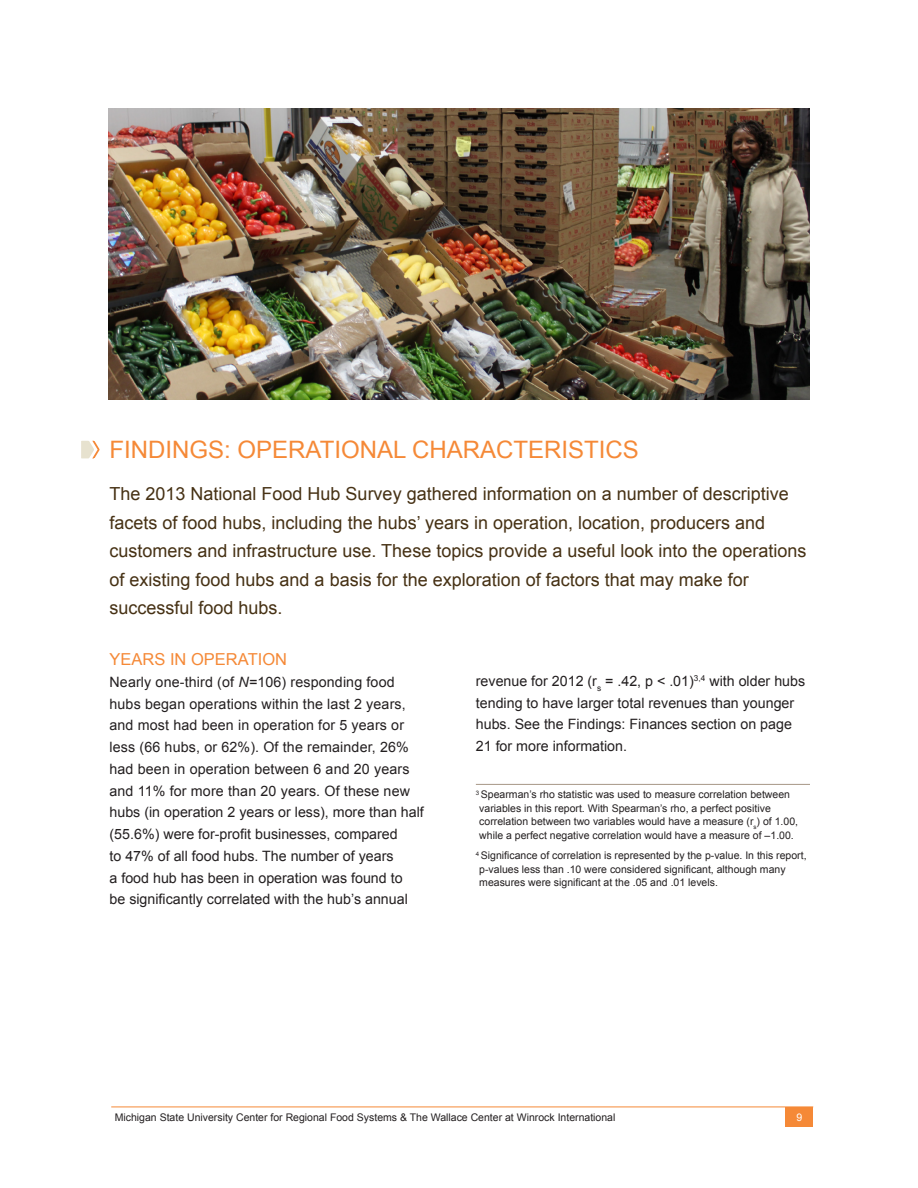
<style>
.page{position:relative;width:918px;height:1188px;background:#fff}
.page>*{position:absolute;margin:0;border:0;box-sizing:border-box;transform-origin:0 0}
.t1{font:24px "Arial";color:#f58937}
.Intro_Copy___Brown{font:18px/28.5px "Arial";color:#463114}
.t2{font:16.5px "Arial";color:#f58937}
.Body_Copy___Black{font:14.25px/21.8px "Arial";color:#231f20}
.Footnotes{font:10.5px/13.5px "Arial";color:#231f20}
.Footnote_2{font:10.5px/13.5px "Arial";color:#231f20}
.t3{font:10.5px "Arial";color:#fff}
.s1{font-style:italic}
</style>
<div class="page">
<img style="left:108px;top:108px;width:702px;height:292px">
<svg style="left:81px;top:440px;width:19px;height:19px"></svg>
<hr style="left:476px;top:784px;width:334px;height:1px;background:#a69786">
<hr style="left:111px;top:1107px;width:702px;height:1px;background:#f58937">
<div style="left:786px;top:1107px;width:27px;height:20px;background:#f58937"></div>
<h2 class="t1" style="left:110px;top:434px;width:531px">FINDINGS: OPERATIONAL CHARACTERISTICS</h2>
<p class="Intro_Copy___Brown" style="left:110px;top:480px;width:699px">The 2013 National Food Hub Survey gathered information on a number of descriptive facets of food hubs, including the hubs’ years in operation, location, producers and customers and infrastructure use. These topics provide a useful look into the operations of existing food hubs and a basis for the exploration of factors that may make for successful food hubs.</p>
<h3 class="t2" style="left:110px;top:649px;width:179px">YEARS IN OPERATION</h3>
<p class="Body_Copy___Black" style="left:110px;top:671px;width:316px">Nearly one-third (of <span class="s1">N=</span>106) responding food hubs began operations within the last 2 years, and most had been in operation for 5 years or less (66 hubs, or 62%). Of the remainder, 26% had been in operation between 6 and 20 years and 11% for more than 20 years. Of these new hubs (in operation 2 years or less), more than half (55.6%) were for-profit businesses, compared<br>to 47% of all food hubs. The number of years<br>a food hub has been in operation was found to<br>be significantly correlated with the hub’s annual</p>
<p class="Body_Copy___Black" style="left:476px;top:670px;width:331px">revenue for 2012 (r<sub>s</sub> = .42, p &lt; .01)<sup>3,4</sup> with older hubs tending to have larger total revenues than younger hubs. See the Findings: Finances section on page 21 for more information.</p>
<p class="Footnotes" style="left:479px;top:788px;width:320px;text-indent:-3px"><sup>3</sup> Spearman’s rho statistic was used to measure correlation between variables in this report. With Spearman’s rho, a perfect positive correlation between two variables would have a measure (r<sub>s</sub>) of 1.00, while a perfect negative correlation would have a measure of –1.00.</p>
<p class="Footnote_2" style="left:479px;top:849px;width:329px;text-indent:-3px"><sup>4</sup> Significance of correlation is represented by the p-value. In this report, p-values less than .10 were considered significant, although many measures were significant at the .05 and .01 levels.</p>
<p class="Footnotes" style="left:115px;top:1110px;width:502px">Michigan State University Center for Regional Food Systems &amp; The Wallace Center at Winrock International</p>
<p class="t3" style="left:797px;top:1110px;width:7px">9</p>
</div>
